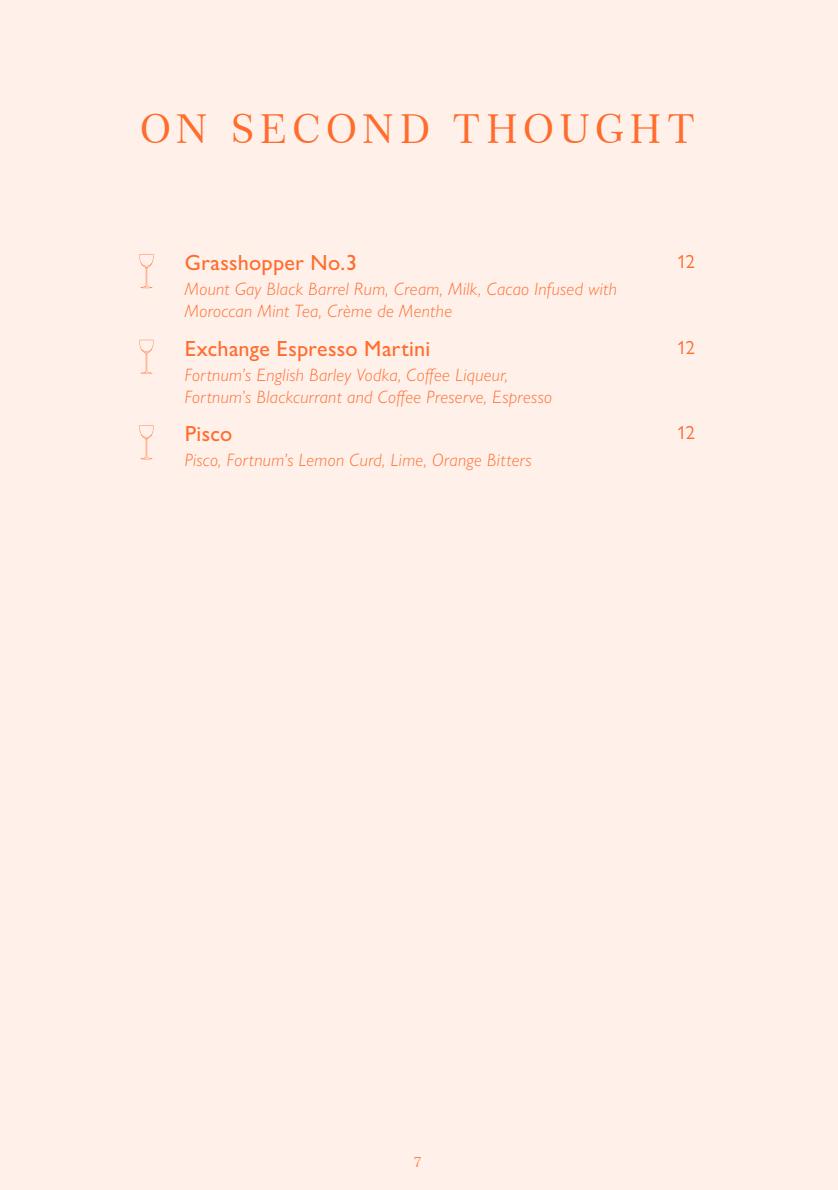
<style>
.page{position:relative;width:838px;height:1190px;background:#fff0ea}
.page>*{position:absolute;margin:0;border:0;box-sizing:border-box;transform-origin:0 0}
.t1{font:40px "Century 751 BT Roman B";letter-spacing:.125em;color:#ff6c2c}
.t2{font:500 22px "Gill Sans Nova";letter-spacing:.015em;color:#ff6c2c}
.t3{font:19px "Gill Sans Nova";color:#ff6c2c}
.t4{font:italic 300 18px/22px "Gill Sans Nova";letter-spacing:.02em;color:#ff6c2c}
.t5{font:14px "Century 751 BT Roman No 2 B";color:#ff6c2c}
</style>
<div class="page">
<svg style="left:139px;top:254px;width:15px;height:34px"></svg>
<svg style="left:139px;top:340px;width:15px;height:34px"></svg>
<svg style="left:139px;top:425px;width:15px;height:34px"></svg>
<h1 class="t1" style="left:140px;top:104px;width:556px">ON SECOND THOUGHT</h1>
<p class="t2" style="left:185px;top:249px;width:174px">Grasshopper No.3</p>
<p class="t4" style="left:185px;top:278px;width:434px">Mount Gay Black Barrel Rum, Cream, Milk, Cacao Infused with<br>Moroccan Mint Tea, Crème de Menthe</p>
<p class="t2" style="left:185px;top:335px;width:247px">Exchange Espresso Martini</p>
<p class="t4" style="left:185px;top:363px;width:369px">Fortnum’s English Barley Vodka, Coffee Liqueur,<br>Fortnum’s Blackcurrant and Coffee Preserve, Espresso</p>
<p class="t2" style="left:185px;top:420px;width:49px">Pisco</p>
<p class="t4" style="left:185px;top:449px;width:348px">Pisco, Fortnum’s Lemon Curd, Lime, Orange Bitters</p>
<p class="t3" style="left:677px;top:250px;width:20px">12</p>
<p class="t3" style="left:677px;top:336px;width:20px">12</p>
<p class="t3" style="left:677px;top:421px;width:20px">12</p>
<p class="t5" style="left:414px;top:1153px;width:9px">7</p>
</div>
